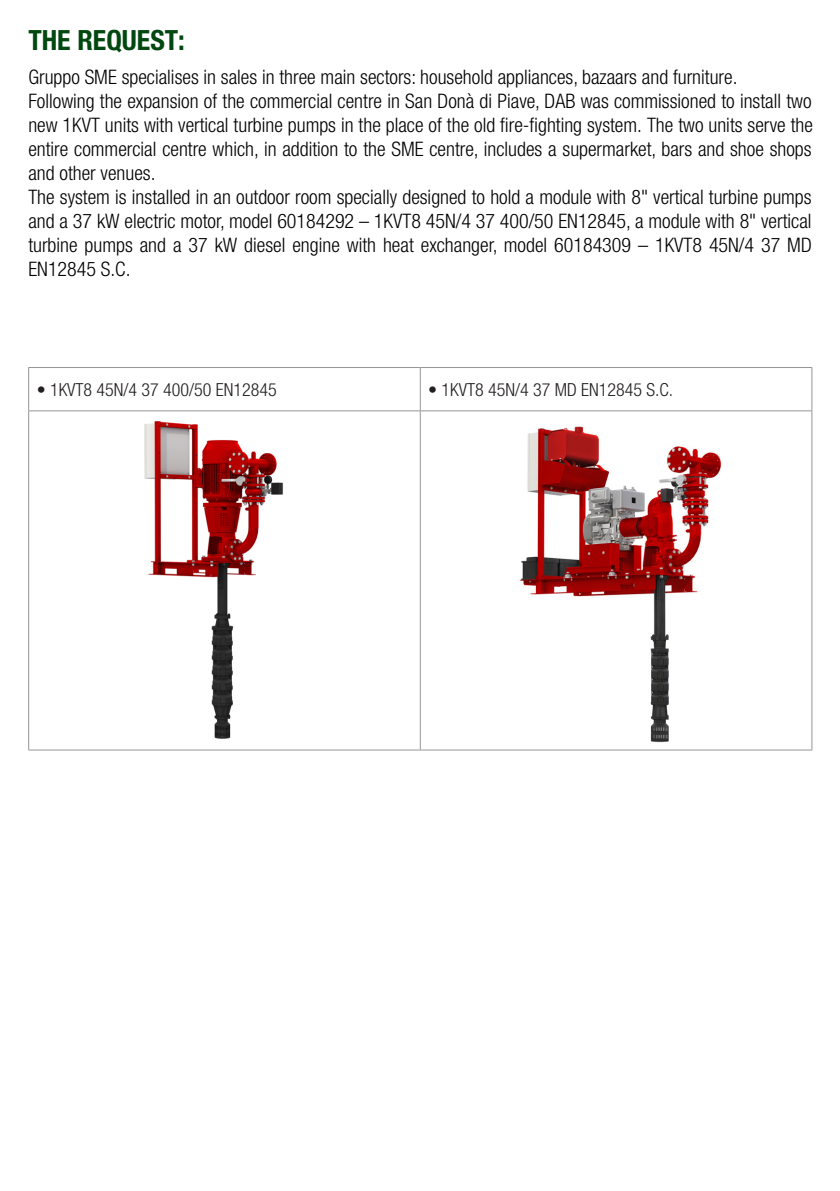
<style>
.page{position:relative;width:840px;height:1191px;background:#fff}
.page>*{position:absolute;margin:0;border:0;box-sizing:border-box;transform-origin:0 0}
.t1{font:700 condensed 27.8px "Helvetica Neue LT";color:#004710}
.t2{font:300 condensed 20px/24px "Helvetica Neue LT";color:#000}
.t3{font:300 condensed 18px "Helvetica Neue LT";color:#231f20}
</style>
<div class="page">
<img style="left:144px;top:420px;width:139px;height:319px">
<hr style="left:28px;top:367px;width:392px;height:1px;background:#939598">
<hr style="left:28px;top:368px;width:1px;height:42px;background:#939598">
<hr style="left:420px;top:367px;width:391px;height:1px;background:#939598">
<hr style="left:419px;top:368px;width:1px;height:42px;background:#939598">
<hr style="left:811px;top:368px;width:1px;height:42px;background:#939598">
<hr style="left:28px;top:410px;width:392px;height:1px;background:#939598">
<hr style="left:28px;top:411px;width:1px;height:338px;background:#939598">
<hr style="left:420px;top:410px;width:391px;height:1px;background:#939598">
<hr style="left:419px;top:411px;width:1px;height:338px;background:#939598">
<hr style="left:811px;top:411px;width:1px;height:338px;background:#939598">
<hr style="left:28px;top:749px;width:392px;height:1px;background:#939598">
<hr style="left:420px;top:749px;width:391px;height:1px;background:#939598">
<img style="left:519px;top:426px;width:203px;height:317px">
<p class="t1" style="left:28px;top:23px;width:158px">THE REQUEST:</p>
<p class="t2" style="left:28px;top:65px;width:785px">Gruppo SME specialises in sales in three main sectors: household appliances, bazaars and furniture.<br>Following the expansion of the commercial centre in San Donà di Piave, DAB was commissioned to install two new 1KVT units with vertical turbine pumps in the place of the old fire-fighting system. The two units serve the entire commercial centre which, in addition to the SME centre, includes a supermarket, bars and shoe shops and other venues.<br>The system is installed in an outdoor room specially designed to hold a module with 8" vertical turbine pumps and a 37 kW electric motor, model 60184292 – 1KVT8 45N/4 37 400/50 EN12845, a module with 8" vertical turbine pumps and a 37 kW diesel engine with heat exchanger, model 60184309 – 1KVT8 45N/4 37 MD EN12845 S.C.</p>
<p class="t3" style="left:37px;top:380px;width:241px">• 1KVT8 45N/4 37 400/50 EN12845</p>
<p class="t3" style="left:428px;top:380px;width:246px">• 1KVT8 45N/4 37 MD EN12845 S.C.</p>
</div>
